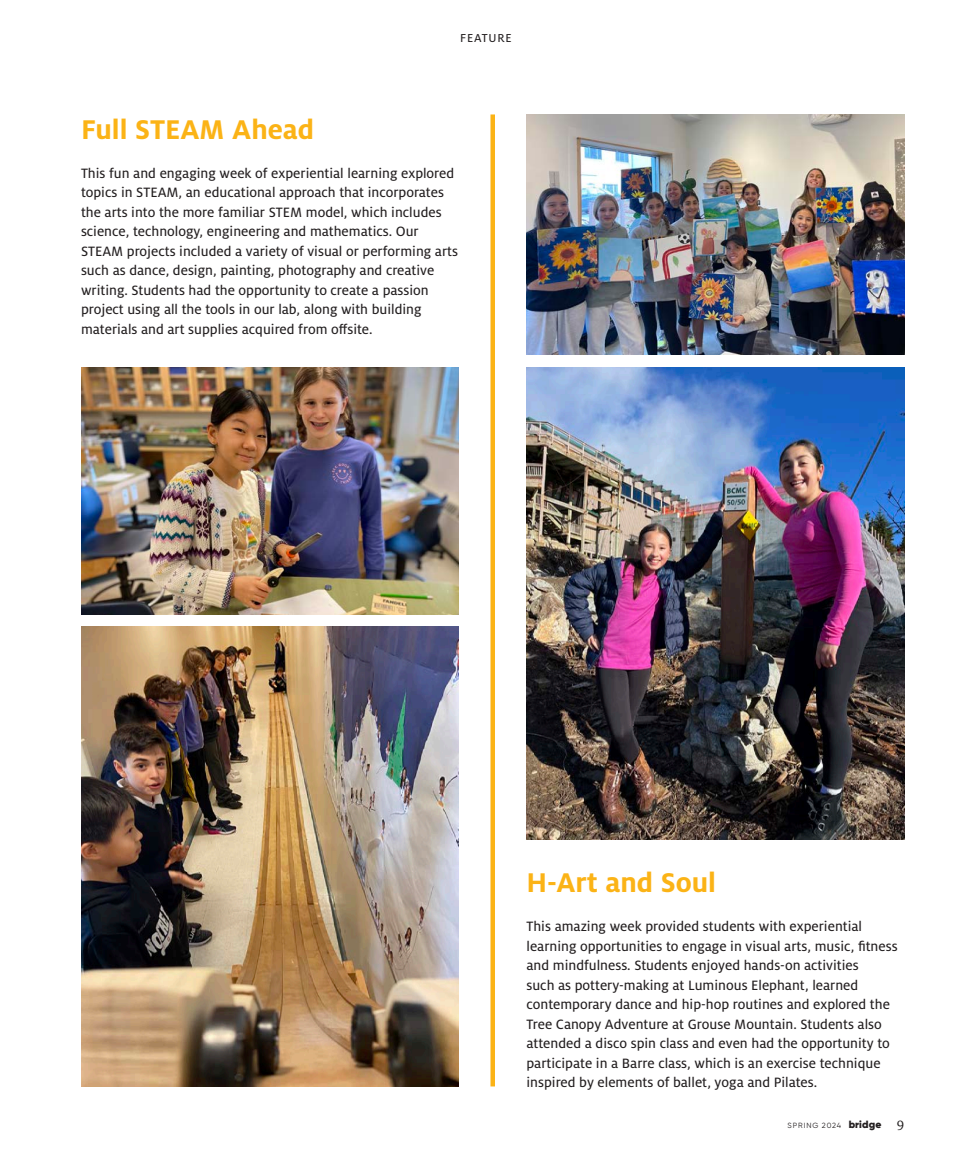
<style>
.page{position:relative;width:972px;height:1161px;background:#fff}
.page>*{position:absolute;margin:0;border:0;box-sizing:border-box;transform-origin:0 0}
.Body_Copy_Sans{font:700 30px "Milo OT";color:#fbb316}
.Body_Copy_Sans-2{font:15px/19.5px "Milo OT Text";color:#231f20}
.t1{font:12.75px "Milo OT Text";letter-spacing:.06em;color:#231f20}
.t2{font:7.5px "Gilroy";letter-spacing:.125em;color:#231f20}
.s1{font-weight:900;font-size:10.5px}
.s2{font-family:"Milo Serif OT";font-size:15px}
</style>
<div class="page">
<div style="left:490px;top:114px;width:5px;height:972px;background:#fbb316"></div>
<img style="left:526px;top:115px;width:378px;height:240px">
<img style="left:526px;top:367px;width:378px;height:473px">
<img style="left:81px;top:626px;width:378px;height:460px">
<img style="left:81px;top:367px;width:378px;height:247px">
<p class="t1" style="left:460px;top:31px;width:53px">FEATURE</p>
<p class="Body_Copy_Sans" style="left:81px;top:112px;width:235px">Full STEAM Ahead</p>
<p class="Body_Copy_Sans-2" style="left:81px;top:163px;width:379px">This fun and engaging week of experiential learning explored topics in STEAM, an educational approach that incorporates the arts into the more familiar STEM model, which includes science, technology, engineering and mathematics. Our STEAM projects included a variety of visual or performing arts such as dance, design, painting, photography and creative writing. Students had the opportunity to create a passion project using all the tools in our lab, along with building materials and art supplies acquired from offsite.</p>
<p class="Body_Copy_Sans" style="left:526px;top:866px;width:191px">H-Art and Soul</p>
<p class="Body_Copy_Sans-2" style="left:526px;top:917px;width:373px">This amazing week provided students with experiential learning opportunities to engage in visual arts, music, fitness and mindfulness. Students enjoyed hands-on activities<br>such as pottery-making at Luminous Elephant, learned contemporary dance and hip-hop routines and explored the Tree Canopy Adventure at Grouse Mountain. Students also attended a disco spin class and even had the opportunity to participate in a Barre class, which is an exercise technique inspired by elements of ballet, yoga and Pilates.</p>
<p class="t2" style="left:787px;top:1120px;width:119px">SPRING 2024 <span class="s1">bridge</span> <span class="s2">9</span></p>
</div>
